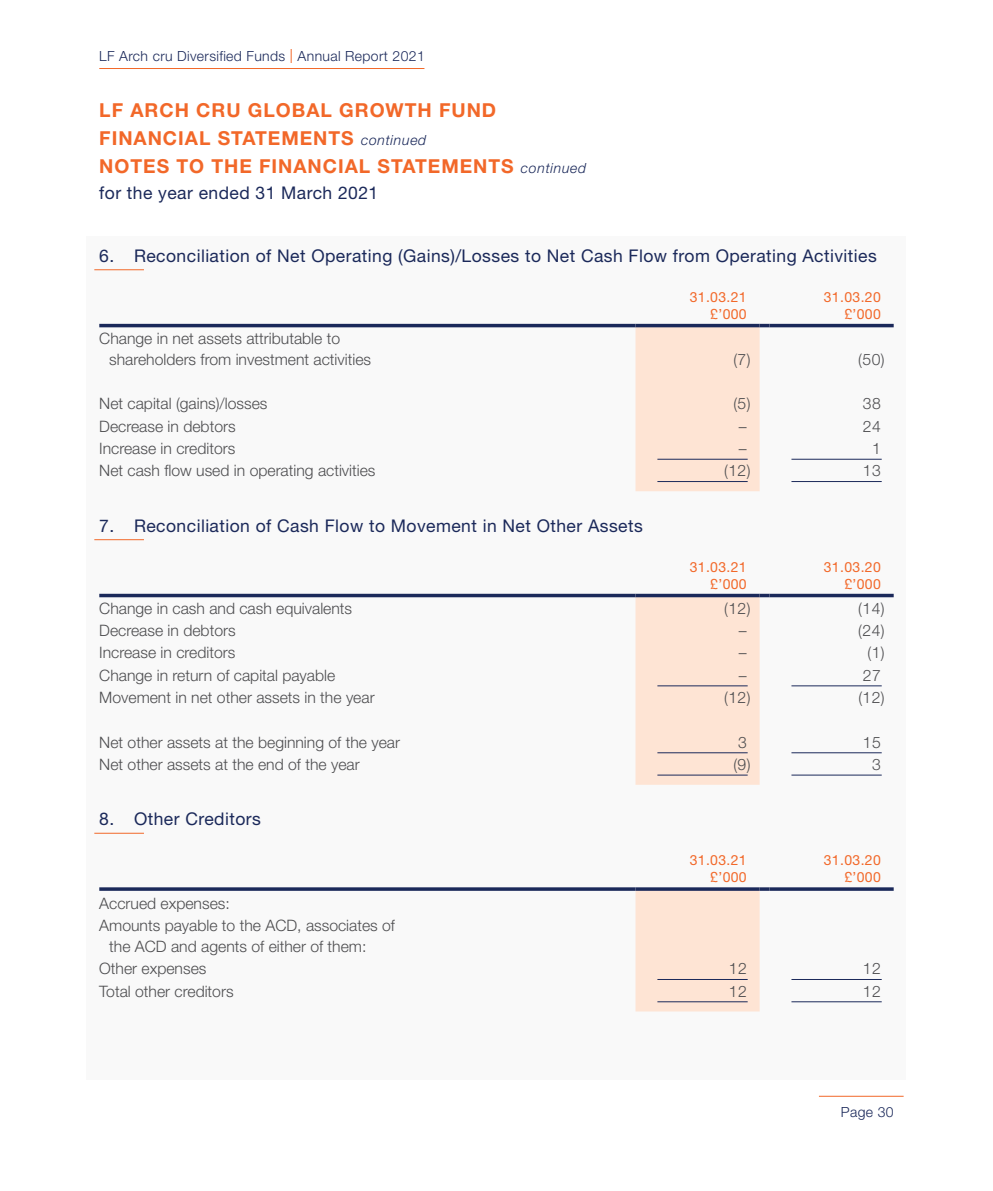
<style>
.page{position:relative;width:993px;height:1191px;background:#fff}
.page>*{position:absolute;margin:0;border:0;box-sizing:border-box;transform-origin:0 0}
.t1{font:700 19.25px/28px "Helvetica Neue";letter-spacing:.05em;color:#f26829}
.t2{font:17.5px "Helvetica Neue";letter-spacing:.025em;color:#1b295a}
.t3{font:300 15.75px/21px "Helvetica Neue";color:#4d4d4f}
.t4{font:14px/16.8px "Helvetica Neue";letter-spacing:.025em;color:#f26829;text-align:right}
.t5{font:300 14px "Helvetica Neue";letter-spacing:.025em;color:#1b295a}
.s1{font-weight:400;color:#f26829}
.s2{font-weight:300;font-style:italic;font-size:14px;color:#1b295a}
</style>
<div class="page">
<div style="left:87px;top:236px;width:818px;height:843px;background:#f9f9f9"></div>
<hr style="left:99px;top:68px;width:325px;height:1px;background:#f26829">
<hr style="left:818px;top:1095px;width:85px;height:1px;background:#f26829">
<hr style="left:94px;top:269px;width:50px;height:1px;background:#f26829">
<hr style="left:94px;top:539px;width:50px;height:1px;background:#f26829">
<hr style="left:94px;top:833px;width:50px;height:1px;background:#f26829">
<hr style="left:99px;top:324px;width:536px;height:3px;background:#1b295a">
<svg style="left:635px;top:324px;width:134px;height:167px;background:#f8e1d4"></svg>
<hr style="left:769px;top:324px;width:124px;height:3px;background:#1b295a">
<hr style="left:657px;top:459px;width:90px;height:1px;background:#1b295a">
<hr style="left:791px;top:459px;width:90px;height:1px;background:#1b295a">
<hr style="left:657px;top:481px;width:90px;height:1px;background:#1b295a">
<hr style="left:791px;top:481px;width:90px;height:1px;background:#1b295a">
<hr style="left:99px;top:594px;width:536px;height:3px;background:#1b295a">
<svg style="left:635px;top:594px;width:134px;height:191px;background:#f8e1d4"></svg>
<hr style="left:769px;top:594px;width:124px;height:3px;background:#1b295a">
<hr style="left:657px;top:685px;width:90px;height:1px;background:#1b295a">
<hr style="left:791px;top:685px;width:90px;height:1px;background:#1b295a">
<hr style="left:657px;top:752px;width:90px;height:1px;background:#1b295a">
<hr style="left:791px;top:752px;width:90px;height:1px;background:#1b295a">
<hr style="left:657px;top:775px;width:90px;height:1px;background:#1b295a">
<hr style="left:791px;top:775px;width:90px;height:1px;background:#1b295a">
<hr style="left:99px;top:887px;width:536px;height:3px;background:#1b295a">
<svg style="left:635px;top:887px;width:134px;height:124px;background:#f6dfd3"></svg>
<hr style="left:769px;top:887px;width:124px;height:3px;background:#1b295a">
<hr style="left:657px;top:979px;width:90px;height:1px;background:#1b295a">
<hr style="left:791px;top:979px;width:90px;height:1px;background:#1b295a">
<hr style="left:657px;top:1001px;width:90px;height:1px;background:#1b295a">
<hr style="left:791px;top:1001px;width:90px;height:1px;background:#1b295a">
<p class="t5" style="left:99px;top:47px;width:327px">LF Arch cru Diversified Funds <span class="s1">|</span> Annual Report 2021</p>
<p class="t1" style="left:99px;top:95px;width:488px">LF ARCH CRU GLOBAL GROWTH FUND<br>FINANCIAL STATEMENTS <span class="s2">continued<br></span>NOTES TO THE FINANCIAL STATEMENTS <span class="s2">continued</span></p>
<p class="t2" style="left:99px;top:182px;width:280px">for the year ended 31 March 2021</p>
<p class="t2" style="left:99px;top:245px;width:778px">6. Reconciliation of Net Operating (Gains)/Losses to Net Cash Flow from Operating Activities</p>
<p class="t4" style="left:689px;top:288px;width:58px">31.03.21 £’000</p>
<p class="t4" style="left:823px;top:288px;width:58px">31.03.20 £’000</p>
<p class="t3" style="left:109px;top:327px;width:263px;text-indent:-10px">Change in net assets attributable to shareholders from investment activities</p>
<p class="t3" style="left:733px;top:348px;width:19px">(7)</p>
<p class="t3" style="left:858px;top:348px;width:28px">(50)</p>
<p class="t3" style="left:99px;top:393px;width:170px">Net capital (gains)/losses</p>
<p class="t3" style="left:733px;top:393px;width:19px">(5)</p>
<p class="t3" style="left:862px;top:393px;width:19px">38</p>
<p class="t3" style="left:99px;top:415px;width:138px">Decrease in debtors</p>
<p class="t3" style="left:738px;top:415px;width:9px">–</p>
<p class="t3" style="left:862px;top:415px;width:19px">24</p>
<p class="t3" style="left:99px;top:437px;width:137px">Increase in creditors</p>
<p class="t3" style="left:738px;top:437px;width:9px">–</p>
<p class="t3" style="left:871px;top:437px;width:10px">1</p>
<p class="t3" style="left:99px;top:460px;width:277px">Net cash flow used in operating activities</p>
<p class="t3" style="left:724px;top:460px;width:28px">(12)</p>
<p class="t3" style="left:862px;top:460px;width:19px">13</p>
<p class="t2" style="left:99px;top:515px;width:545px">7. Reconciliation of Cash Flow to Movement in Net Other Assets</p>
<p class="t4" style="left:689px;top:558px;width:58px">31.03.21 £’000</p>
<p class="t4" style="left:823px;top:558px;width:58px">31.03.20 £’000</p>
<p class="t3" style="left:99px;top:597px;width:254px">Change in cash and cash equivalents</p>
<p class="t3" style="left:724px;top:597px;width:28px">(12)</p>
<p class="t3" style="left:858px;top:597px;width:28px">(14)</p>
<p class="t3" style="left:99px;top:619px;width:138px">Decrease in debtors</p>
<p class="t3" style="left:738px;top:619px;width:9px">–</p>
<p class="t3" style="left:858px;top:619px;width:28px">(24)</p>
<p class="t3" style="left:99px;top:642px;width:137px">Increase in creditors</p>
<p class="t3" style="left:738px;top:642px;width:9px">–</p>
<p class="t3" style="left:867px;top:642px;width:19px">(1)</p>
<p class="t3" style="left:99px;top:664px;width:237px">Change in return of capital payable</p>
<p class="t3" style="left:738px;top:664px;width:9px">–</p>
<p class="t3" style="left:862px;top:664px;width:19px">27</p>
<p class="t3" style="left:99px;top:686px;width:277px">Movement in net other assets in the year</p>
<p class="t3" style="left:724px;top:686px;width:28px">(12)</p>
<p class="t3" style="left:858px;top:686px;width:28px">(12)</p>
<p class="t3" style="left:99px;top:731px;width:302px">Net other assets at the beginning of the year</p>
<p class="t3" style="left:737px;top:731px;width:10px">3</p>
<p class="t3" style="left:862px;top:731px;width:19px">15</p>
<p class="t3" style="left:99px;top:753px;width:262px">Net other assets at the end of the year</p>
<p class="t3" style="left:733px;top:753px;width:19px">(9)</p>
<p class="t3" style="left:871px;top:753px;width:10px">3</p>
<p class="t2" style="left:99px;top:808px;width:163px">8. Other Creditors</p>
<p class="t4" style="left:689px;top:851px;width:58px">31.03.21 £’000</p>
<p class="t4" style="left:823px;top:851px;width:58px">31.03.20 £’000</p>
<p class="t3" style="left:99px;top:892px;width:132px">Accrued expenses:</p>
<p class="t3" style="left:99px;top:914px;width:297px">Amounts payable to the ACD, associates of</p>
<p class="t3" style="left:109px;top:935px;width:259px">the ACD and agents of either of them:</p>
<p class="t3" style="left:99px;top:958px;width:109px">Other expenses</p>
<p class="t3" style="left:728px;top:958px;width:19px">12</p>
<p class="t3" style="left:862px;top:958px;width:19px">12</p>
<p class="t3" style="left:99px;top:980px;width:136px">Total other creditors</p>
<p class="t3" style="left:728px;top:980px;width:19px">12</p>
<p class="t3" style="left:862px;top:980px;width:19px">12</p>
<p class="t5" style="left:840px;top:1103px;width:54px">Page 30</p>
</div>
